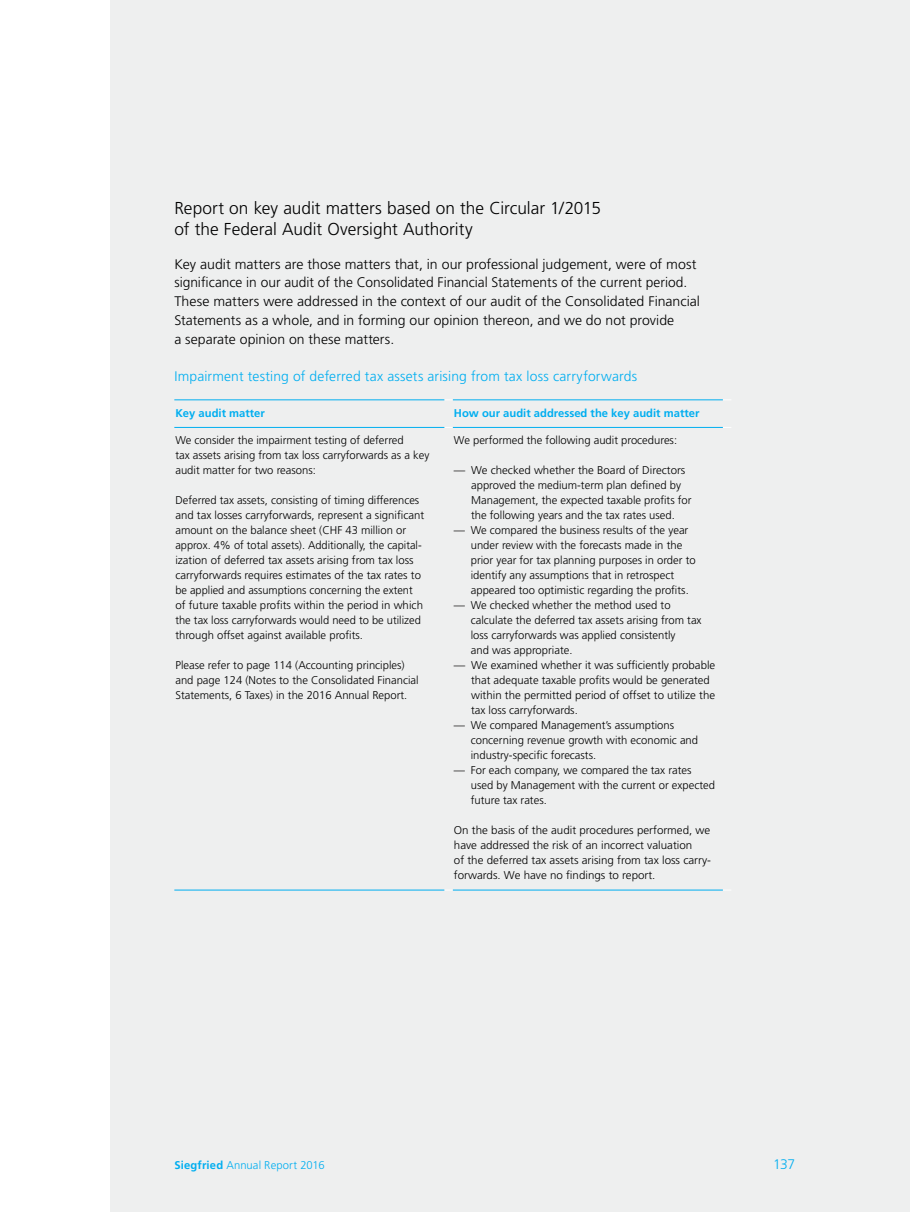
<style>
.page{position:relative;width:910px;height:1212px;background:#fff}
.page>*{position:absolute;margin:0;border:0;box-sizing:border-box;transform-origin:0 0}
.t1{font:300 17.25px/21px "Frutiger LT Std";color:#000}
.t2{font:300 13.8px/18.8px "Frutiger LT Std";color:#000}
.t3{font:300 13.8px "Frutiger LT Std";letter-spacing:.01em;color:#00aeef}
.t4{font:300 11.25px/15px "Frutiger LT Std";color:#000}
.t5{font:700 11.25px "Frutiger LT Std";color:#00aeef}
.t6{font:300 11.25px "Frutiger LT Std";letter-spacing:.01em;color:#00aeef}
.s1{font-weight:700}
</style>
<div class="page">
<div style="left:111px;top:0;width:799px;height:1212px;background:#eeefef"></div>
<hr style="left:174px;top:400px;width:270px;height:1px;background:#00aeef">
<hr style="left:174px;top:427px;width:270px;height:1px;background:#00aeef">
<hr style="left:453px;top:400px;width:270px;height:1px;background:#00aeef">
<hr style="left:453px;top:427px;width:270px;height:1px;background:#00aeef">
<hr style="left:453px;top:890px;width:270px;height:1px;background:#00aeef">
<hr style="left:174px;top:890px;width:270px;height:1px;background:#00aeef">
<h1 class="t1" style="left:174px;top:198px;width:428px">Report on key audit matters based on the Circular 1/2015 of the Federal Audit Oversight Authority</h1>
<p class="t2" style="left:174px;top:255px;width:527px">Key audit matters are those matters that, in our professional judgement, were of most significance in our audit of the Consolidated Financial Statements of the current period.<br>These matters were addressed in the context of our audit of the Consolidated Financial Statements as a whole, and in forming our opinion thereon, and we do not provide<br>a separate opinion on these matters.</p>
<p class="t3" style="left:174px;top:368px;width:464px">Impairment testing of deferred tax assets arising from tax loss carryforwards</p>
<p class="t5" style="left:175px;top:406px;width:91px">Key audit matter</p>
<p class="t5" style="left:454px;top:406px;width:247px">How our audit addressed the key audit matter</p>
<p class="t4" style="left:175px;top:433px;width:255px">We consider the impairment testing of deferred<br>tax assets arising from tax loss carryforwards as a key audit matter for two reasons:</p>
<p class="t4" style="left:175px;top:493px;width:250px">Deferred tax assets, consisting of timing differences and tax losses carryforwards, represent a significant amount on the balance sheet (CHF 43 million or approx. 4% of total assets). Additionally, the capital&shy;ization of deferred tax assets arising from tax loss carryforwards requires estimates of the tax rates to be applied and assumptions concerning the extent of future taxable profits within the period in which the tax loss carryforwards would need to be utilized through offset against available profits.</p>
<p class="t4" style="left:175px;top:658px;width:245px">Please refer to page 114 (Accounting principles) and page 124 (Notes to the Consolidated Financial<br>Statements, 6 Taxes) in the 2016 Annual Report.</p>
<p class="t4" style="left:454px;top:433px;width:225px">We performed the following audit procedures:</p>
<p class="t4" style="left:471px;top:463px;width:222px;text-indent:-17px">— We checked whether the Board of Directors approved the medium-term plan defined by Management, the expected taxable profits for the following years and the tax rates used.</p>
<p class="t4" style="left:471px;top:523px;width:226px;text-indent:-17px">— We compared the business results of the year under review with the forecasts made in the prior year for tax planning purposes in order to identify any assumptions that in retrospect appeared too optimistic regarding the profits.</p>
<p class="t4" style="left:471px;top:598px;width:232px;text-indent:-17px">— We checked whether the method used to calculate the deferred tax assets arising from tax loss carryforwards was applied consistently<br>and was appropriate.</p>
<p class="t4" style="left:471px;top:658px;width:246px;text-indent:-17px">— We examined whether it was sufficiently probable that adequate taxable profits would be generated within the permitted period of offset to utilize the tax loss carryforwards.</p>
<p class="t4" style="left:471px;top:718px;width:229px;text-indent:-17px">— We compared Management’s assumptions concerning revenue growth with economic and industry-specific forecasts.</p>
<p class="t4" style="left:471px;top:763px;width:246px;text-indent:-17px">— For each company, we compared the tax rates used by Management with the current or expected future tax rates.</p>
<p class="t4" style="left:454px;top:823px;width:259px">On the basis of the audit procedures performed, we have addressed the risk of an incorrect valuation<br>of the deferred tax assets arising from tax loss carry&shy;forwards. We have no findings to report.</p>
<p class="t6" style="left:174px;top:1158px;width:152px"><span class="s1">Siegfried</span> Annual Report 2016</p>
<p class="t3" style="left:773px;top:1156px;width:23px">137</p>
</div>
